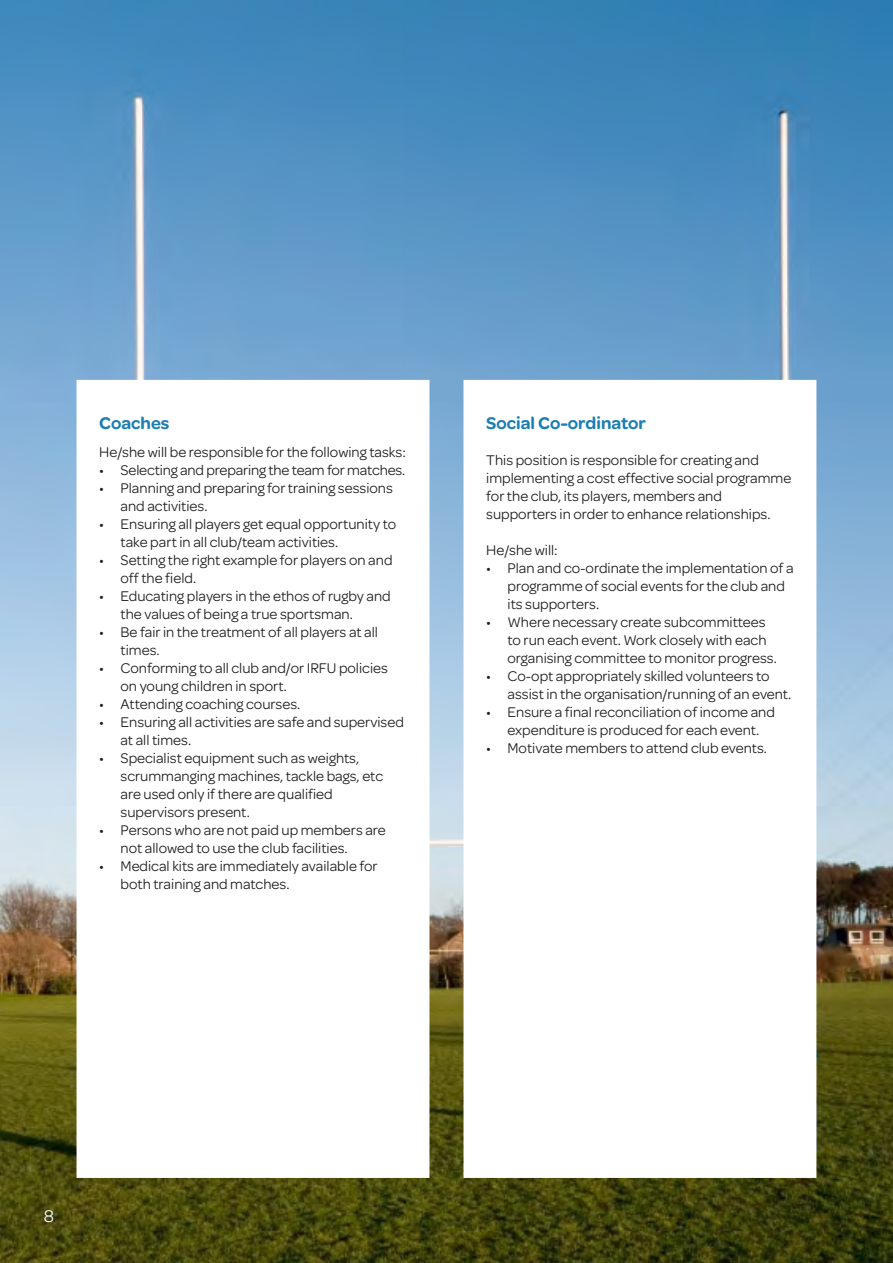
<style>
.page{position:relative;width:893px;height:1263px;background:#fff}
.page>*{position:absolute;margin:0;border:0;box-sizing:border-box;transform-origin:0 0}
.sub_heading{font:600 18px "Omnes";color:#1d7eb2}
.heading_style{font:18px "Omnes";color:#fff}
.body_copy{font:15px/18px "Omnes";color:#231f20}
.sub_heading-2{font:15px/18px "Omnes";color:#231f20}
</style>
<div class="page">
<img style="left:0;top:0;width:893px;height:1263px">
<div style="left:77px;top:381px;width:352px;height:796px;background:#fff"></div>
<div style="left:464px;top:381px;width:352px;height:796px;background:#fff"></div>
<div style="left:463px;top:380px;width:353px;height:798px;border:2px solid #fff"></div>
<p class="sub_heading" style="left:99px;top:413px;width:72px">Coaches</p>
<p class="sub_heading-2" style="left:99px;top:443px;width:308px">He/she will be responsible for the following tasks:</p>
<p class="body_copy" style="left:99px;top:461px;width:307px">• Selecting and preparing the team for matches.</p>
<p class="body_copy" style="left:121px;top:479px;width:274px;text-indent:-21px">• Planning and preparing for training sessions and activities.</p>
<p class="body_copy" style="left:121px;top:515px;width:277px;text-indent:-21px">• Ensuring all players get equal opportunity to take part in all club/team activities.</p>
<p class="body_copy" style="left:121px;top:551px;width:274px;text-indent:-21px">• Setting the right example for players on and off the field.</p>
<p class="body_copy" style="left:121px;top:587px;width:272px;text-indent:-21px">• Educating players in the ethos of rugby and the values of being a true sportsman.</p>
<p class="body_copy" style="left:121px;top:623px;width:259px;text-indent:-21px">• Be fair in the treatment of all players at all times.</p>
<p class="body_copy" style="left:121px;top:659px;width:269px;text-indent:-21px">• Conforming to all club and/or IRFU policies on young children in sport.</p>
<p class="body_copy" style="left:99px;top:695px;width:203px">• Attending coaching courses.</p>
<p class="body_copy" style="left:121px;top:713px;width:285px;text-indent:-21px">• Ensuring all activities are safe and supervised at all times.</p>
<p class="body_copy" style="left:121px;top:749px;width:264px;text-indent:-21px">• Specialist equipment such as weights, scrummanging machines, tackle bags, etc are used only if there are qualified supervisors present.</p>
<p class="body_copy" style="left:121px;top:821px;width:267px;text-indent:-21px">• Persons who are not paid up members are not allowed to use the club facilities.</p>
<p class="body_copy" style="left:121px;top:857px;width:259px;text-indent:-21px">• Medical kits are immediately available for both training and matches.</p>
<p class="sub_heading" style="left:486px;top:413px;width:161px">Social Co-ordinator</p>
<p class="sub_heading-2" style="left:486px;top:451px;width:307px">This position is responsible for creating and implementing a cost effective social programme for the club, its players, members and supporters in order to enhance relationships.</p>
<p class="sub_heading-2" style="left:486px;top:541px;width:73px">He/she will:</p>
<p class="body_copy" style="left:507px;top:559px;width:288px;text-indent:-21px">• Plan and co-ordinate the implementation of a programme of social events for the club and its supporters.</p>
<p class="body_copy" style="left:507px;top:613px;width:271px;text-indent:-21px">• Where necessary create subcommittees to run each event. Work closely with each organising committee to monitor progress.</p>
<p class="body_copy" style="left:507px;top:667px;width:285px;text-indent:-21px">• Co-opt appropriately skilled volunteers to assist in the organisation/running of an event.</p>
<p class="body_copy" style="left:486px;top:703px;width:290px;text-align:center">• Ensure a final reconciliation of income and expenditure is produced for each event.</p>
<p class="body_copy" style="left:486px;top:739px;width:282px">• Motivate members to attend club events.</p>
<p class="heading_style" style="left:44px;top:1206px;width:12px">8</p>
</div>
